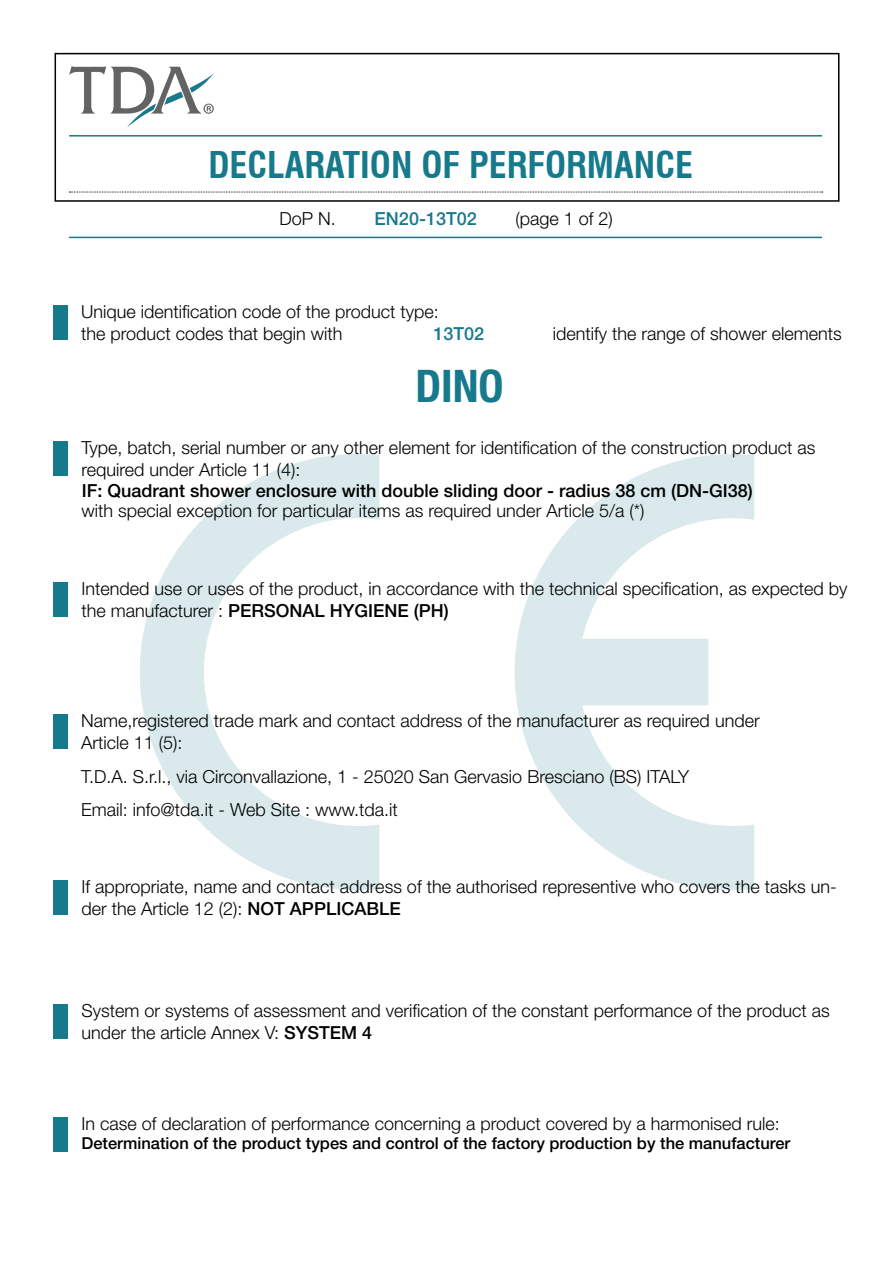
<style>
.page{position:relative;width:893px;height:1263px;background:#fff}
.page>*{position:absolute;margin:0;border:0;box-sizing:border-box;transform-origin:0 0}
.t1{font:700 condensed 45px "Helvetica Neue LT Pro";color:#177a8c}
.t2{font:700 condensed 36px "Swiss 721 BT";color:#177a8c}
.t3{font:300 18px/21.6px "Helvetica Neue LT Pro";color:#000}
.t4{font:500 18px "Helvetica Neue LT Pro";color:#000}
.t5{font:500 18px "Helvetica Neue LT Pro";color:#177a8c}
.t6{font:500 16.5px "Helvetica Neue LT Pro";color:#000}
.s1{font-weight:500}
</style>
<div class="page">
<svg style="left:140px;top:454px;width:239px;height:436px"></svg>
<svg style="left:515px;top:454px;width:239px;height:436px"></svg>
<div style="left:55px;top:53px;width:784px;height:149px;border:2px solid #000"></div>
<svg style="left:69px;top:66px;width:145px;height:61px"></svg>
<svg style="left:69px;top:192px;width:754px;height:1px"></svg>
<hr style="left:69px;top:135px;width:753px;height:2px;background:#177a8c">
<hr style="left:69px;top:237px;width:753px;height:1px;background:#177a8c">
<div style="left:54px;top:441px;width:14px;height:35px;background:#177a8c"></div>
<div style="left:54px;top:305px;width:14px;height:35px;background:#177a8c"></div>
<div style="left:54px;top:582px;width:14px;height:35px;background:#177a8c"></div>
<div style="left:53px;top:714px;width:15px;height:35px;background:#177a8c"></div>
<div style="left:54px;top:880px;width:14px;height:35px;background:#177a8c"></div>
<div style="left:54px;top:1004px;width:14px;height:35px;background:#177a8c"></div>
<div style="left:54px;top:1117px;width:14px;height:34px;background:#177a8c"></div>
<h2 class="t2" style="left:208px;top:143px;width:486px">DECLARATION OF PERFORMANCE</h2>
<p class="t3" style="left:279px;top:208px;width:58px">DoP N.</p>
<p class="t5" style="left:375px;top:208px;width:104px">EN20-13T02</p>
<p class="t3" style="left:515px;top:208px;width:99px">(page 1 of 2)</p>
<p class="t3" style="left:81px;top:301px;width:359px">Unique identification code of the product type:</p>
<p class="t3" style="left:81px;top:322px;width:263px">the product codes that begin with</p>
<p class="t3" style="left:553px;top:322px;width:291px">identify the range of shower elements</p>
<p class="t5" style="left:433px;top:323px;width:52px">13T02</p>
<h1 class="t1" style="left:415px;top:359px;width:90px">DINO</h1>
<p class="t3" style="left:82px;top:436px;width:735px">Type, batch, serial number or any other element for identification of the construction product as required under Article 11 (4):</p>
<p class="t3" style="left:82px;top:499px;width:564px">with special exception for particular items as required under Article 5/a (*)</p>
<p class="t4" style="left:82px;top:479px;width:672px">IF: Quadrant shower enclosure with double sliding door - radius 38 cm (DN-GI38)</p>
<p class="t3" style="left:82px;top:577px;width:767px">Intended use or uses of the product, in accordance with the technical specification, as expected by the manufacturer : <span class="s1">PERSONAL HYGIENE (PH)</span></p>
<p class="t3" style="left:81px;top:709px;width:680px">Name,registered trade mark and contact address of the manufacturer as required under<br>Article 11 (5):</p>
<p class="t3" style="left:81px;top:759px;width:610px;line-height:33.6px">T.D.A. S.r.l., via Circonvallazione, 1 - 25020 San Gervasio Bresciano (BS) ITALY<br>Email: info@tda.it - Web Site : www.tda.it</p>
<p class="t3" style="left:82px;top:876px;width:757px">If appropriate, name and contact address of the authorised representive who covers the tasks un&shy;der the Article 12 (2): <span class="s1">NOT APPLICABLE</span></p>
<p class="t3" style="left:82px;top:1000px;width:750px">System or systems of assessment and verification of the constant performance of the product as under the article Annex V: <span class="s1">SYSTEM 4</span></p>
<p class="t3" style="left:82px;top:1112px;width:700px">In case of declaration of performance concerning a product covered by a harmonised rule:</p>
<p class="t6" style="left:82px;top:1134px;width:710px">Determination of the product types and control of the factory production by the manufacturer</p>
</div>
